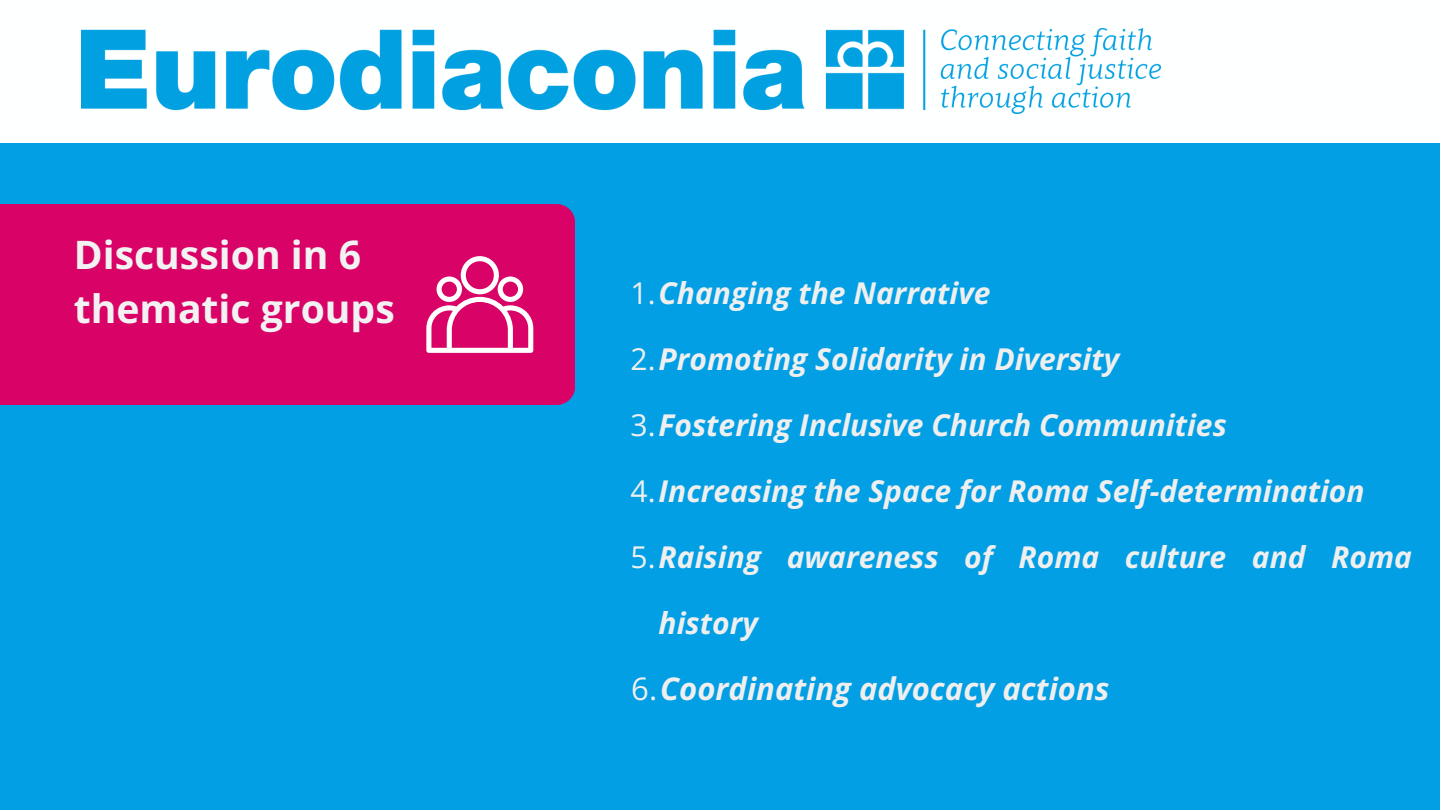
<style>
.page{position:relative;width:1440px;height:810px;background:#029fe4}
.page>*{position:absolute;margin:0;border:0;box-sizing:border-box;transform-origin:0 0}
.t1{font:700 39.1px/53.9px "Open Sans";color:#f2f2f2}
.t2{font:italic 700 31px "Open Sans";color:#efefef}
.t3{font:italic 700 30px "Open Sans";color:#efefef}
.s1{font-weight:400;font-style:normal}
</style>
<div class="page">
<div style="left:0;top:0;width:1440px;height:142px;background:#feffff"></div>
<img style="left:81px;top:29px;width:1079px;height:84px">
<div style="left:0;top:204px;width:575px;height:201px;background:#d90368"></div>
<svg style="left:426px;top:256px;width:107px;height:97px;background:#e34a93"></svg>
<h1 class="t1" style="left:74px;top:227px;width:323px">Discussion in 6 thematic groups</h1>
<p class="t3" style="left:631px;top:272px;width:361px"><span class="s1">1.</span>Changing the Narrative</p>
<p class="t3" style="left:631px;top:338px;width:490px"><span class="s1">2.</span>Promoting Solidarity in Diversity</p>
<p class="t3" style="left:631px;top:404px;width:598px"><span class="s1">3.</span>Fostering Inclusive Church Communities</p>
<p class="t3" style="left:631px;top:470px;width:736px"><span class="s1">4.</span>Increasing the Space for Roma Self-determination</p>
<p class="t3" style="left:631px;top:536px;width:783px"><span class="s1">5.</span>Raising awareness of Roma culture and Roma</p>
<p class="t3" style="left:659px;top:602px;width:101px">history</p>
<p class="t2" style="left:631px;top:667px;width:480px"><span class="s1">6.</span>Coordinating advocacy actions</p>
</div>
